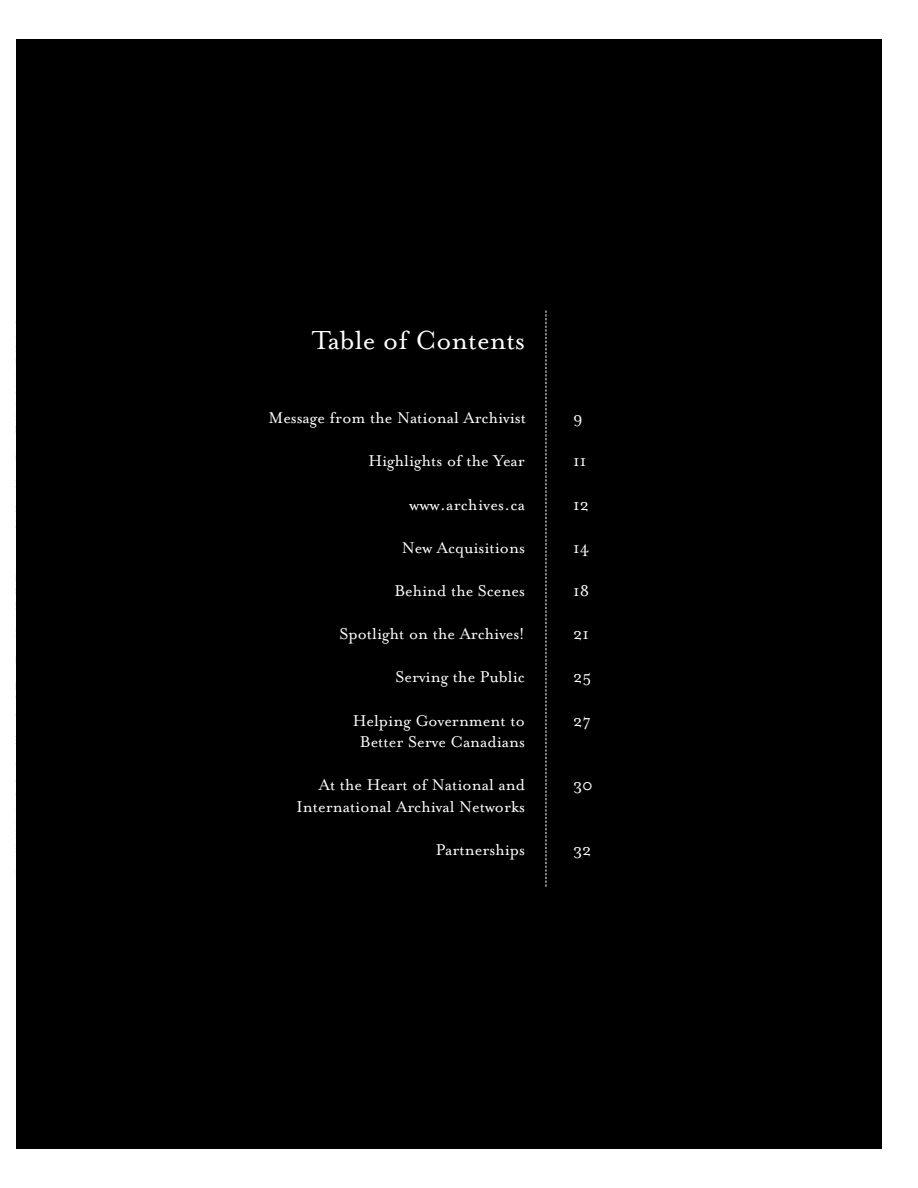
<style>
.page{position:relative;width:918px;height:1188px;background:#fff}
.page>*{position:absolute;margin:0;border:0;box-sizing:border-box;transform-origin:0 0}
.t1{font:30px "Mrs Eaves Roman";color:#fff}
.t2{font:18px "Mrs Eaves Roman";color:#fff}
.t3{font:18px "Mrs Eaves Roman";letter-spacing:.02em;color:#fff}
</style>
<div class="page">
<div style="left:16px;top:39px;width:866px;height:1110px;background:#000"></div>
<svg style="left:546px;top:311px;width:1px;height:576px"></svg>
<h1 class="t1" style="left:312px;top:321px;width:215px">Table of Contents</h1>
<p class="t2" style="left:268px;top:406px;width:259px">Message from the National Archivist</p>
<p class="t2" style="left:573px;top:406px;width:11px">9</p>
<p class="t2" style="left:368px;top:450px;width:158px">Highlights of the Year</p>
<p class="t2" style="left:573px;top:450px;width:15px">11</p>
<p class="t3" style="left:410px;top:493px;width:117px">www.archives.ca</p>
<p class="t2" style="left:573px;top:493px;width:17px">12</p>
<p class="t2" style="left:402px;top:536px;width:125px">New Acquisitions</p>
<p class="t2" style="left:573px;top:536px;width:18px">14</p>
<p class="t2" style="left:394px;top:579px;width:132px">Behind the Scenes</p>
<p class="t2" style="left:573px;top:579px;width:18px">18</p>
<p class="t2" style="left:340px;top:622px;width:187px">Spotlight on the Archives!</p>
<p class="t2" style="left:573px;top:622px;width:17px">21</p>
<p class="t2" style="left:395px;top:666px;width:131px">Serving the Public</p>
<p class="t2" style="left:573px;top:666px;width:20px">25</p>
<p class="t2" style="left:353px;top:709px;width:174px">Helping Government to</p>
<p class="t2" style="left:573px;top:709px;width:19px">27</p>
<p class="t2" style="left:360px;top:730px;width:167px">Better Serve Canadians</p>
<p class="t2" style="left:319px;top:774px;width:208px">At the Heart of National and</p>
<p class="t2" style="left:573px;top:774px;width:21px">30</p>
<p class="t2" style="left:297px;top:795px;width:230px">International Archival Networks</p>
<p class="t2" style="left:436px;top:838px;width:90px">Partnerships</p>
<p class="t2" style="left:573px;top:838px;width:20px">32</p>
</div>
